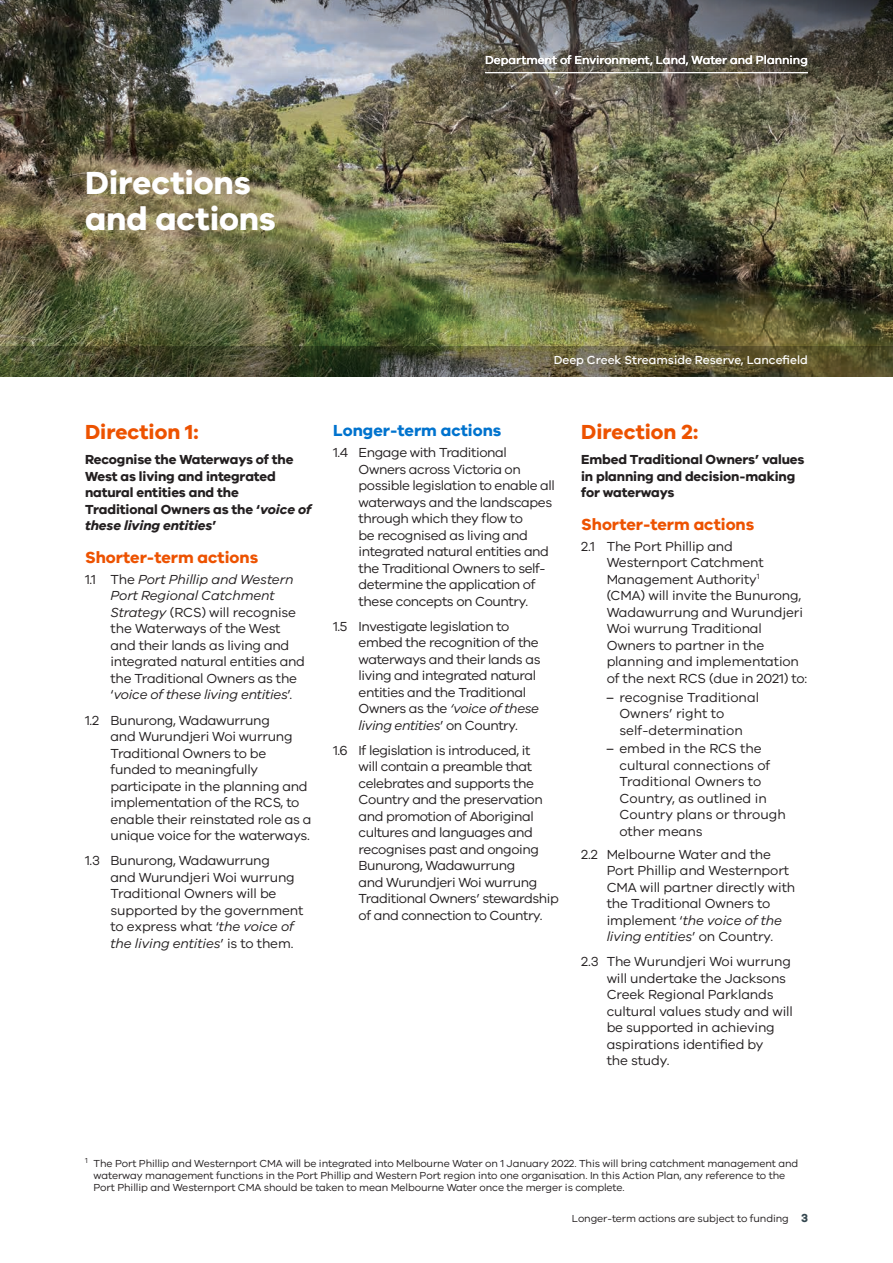
<style>
.page{position:relative;width:893px;height:1263px;background:#fff}
.page>*{position:absolute;margin:0;border:0;box-sizing:border-box;transform-origin:0 0}
.Heading_A{font:700 33px/36px "VIC";letter-spacing:-.005em;color:#fff}
.Heading_B{font:700 21px "VIC";color:#ed5200}
.Heading_C{font:700 16.5px "VIC";color:#ed5200}
.Heading_C-2{font:700 16.5px "VIC";color:#0073ce}
.Body_copy{font:13.5px/16.5px "VIC";letter-spacing:-.025em;color:#231f20}
.Body_copy-2{font:700 13.5px/16.5px "VIC";letter-spacing:-.01em;color:#231f20}
.Body_bullet_L2{font:13.5px/16.5px "VIC";color:#231f20}
.t1{font:500 12px "VIC";color:#fff}
.t2{font:700 12px "VIC";color:#35474f}
.Body_copy-3{font:10.5px/12px "VIC";letter-spacing:-.01em;color:#231f20}
.s1{font-style:italic}
.s2{font-family:"Calibri"}
</style>
<div class="page">
<img style="left:0;top:183px;width:893px;height:163px">
<img style="left:0;top:0;width:893px;height:183px">
<svg style="left:0;top:346px;width:893px;height:30px;background:#4f4f32"></svg>
<hr style="left:485px;top:72px;width:323px;height:1px;background:#fff">
<p class="Heading_A" style="left:85px;top:163px;width:192px">Directions and actions</p>
<p class="t1" style="left:485px;top:53px;width:324px">Department of Environment, Land, Water and Planning</p>
<p class="t1" style="left:554px;top:353px;width:256px">Deep Creek Streamside Reserve, Lancefield</p>
<h1 class="Heading_B" style="left:85px;top:419px;width:115px">Direction 1:</h1>
<p class="Body_copy-2" style="left:85px;top:451px;width:228px">Recognise the Waterways of the<br>West as living and integrated natural entities and the<br>Traditional Owners as the ‘<span class="s1">voice of these living entities</span>’</p>
<h2 class="Heading_C" style="left:85px;top:547px;width:175px">Shorter-term actions</h2>
<p class="Body_copy" style="left:111px;top:571px;width:196px;text-indent:-26px">1.1 The <span class="s1">Port Phillip and Western<br>Port Regional Catchment<br>Strategy</span> (RCS) will recognise the Waterways of the West and their lands as living and integrated natural entities and the Traditional Owners as the ‘<span class="s1">voice of these living entities</span>’.</p>
<p class="Body_copy" style="left:111px;top:711px;width:203px;text-indent:-26px">1.2 Bunurong, Wadawurrung<br>and Wurundjeri Woi wurrung<br>Traditional Owners to be funded to meaningfully participate in the planning and implementation of the RCS, to enable their reinstated role as a unique voice for the waterways.</p>
<p class="Body_copy" style="left:111px;top:852px;width:194px;text-indent:-26px">1.3 Bunurong, Wadawurrung<br>and Wurundjeri Woi wurrung<br>Traditional Owners will be supported by the government to express what ‘<span class="s1">the voice of the living entities</span>’ is to them.</p>
<h2 class="Heading_C-2" style="left:333px;top:420px;width:170px">Longer-term actions</h2>
<p class="Body_copy" style="left:359px;top:444px;width:198px;text-indent:-26px">1.4 Engage with Traditional<br>Owners across Victoria on possible legislation to enable all waterways and the landscapes through which they flow to<br>be recognised as living and integrated natural entities and the Traditional Owners to self&shy;determine the application of these concepts on Country.</p>
<p class="Body_copy" style="left:359px;top:617px;width:183px;text-indent:-26px">1.5 Investigate legislation to embed the recognition of the waterways and their lands as living and integrated natural entities and the Traditional<br>Owners as the <span class="s1">‘voice of these living entities</span>’ on Country.</p>
<p class="Body_copy" style="left:359px;top:741px;width:202px;text-indent:-26px">1.6 If legislation is introduced, it<br>will contain a preamble that celebrates and supports the<br>Country and the preservation and promotion of Aboriginal cultures and languages and recognises past and ongoing<br>Bunurong, Wadawurrung<br>and Wurundjeri Woi wurrung<br>Traditional Owners’ stewardship of and connection to Country.</p>
<h1 class="Heading_B" style="left:581px;top:419px;width:119px">Direction 2:</h1>
<p class="Body_copy-2" style="left:581px;top:451px;width:225px">Embed Traditional Owners’ values in planning and decision-making for waterways</p>
<h2 class="Heading_C" style="left:581px;top:514px;width:175px">Shorter-term actions</h2>
<p class="Body_copy" style="left:607px;top:538px;width:202px;text-indent:-26px">2.1 The Port Phillip and<br>Westernport Catchment<br>Management Authority<sup>1<br></sup>(CMA) will invite the Bunurong,<br>Wadawurrung and Wurundjeri<br>Woi wurrung Traditional<br>Owners to partner in the planning and implementation of the next RCS (due in 2021) to:</p>
<p class="Body_bullet_L2" style="left:619px;top:688px;width:141px;text-indent:-13px"><span class="s2">–</span> recognise Traditional<br>Owners’ right to self-determination</p>
<p class="Body_bullet_L2" style="left:619px;top:740px;width:168px;text-indent:-13px"><span class="s2">–</span> embed in the RCS the cultural connections of<br>Traditional Owners to<br>Country, as outlined in<br>Country plans or through other means</p>
<p class="Body_copy" style="left:607px;top:845px;width:190px;text-indent:-26px">2.2 Melbourne Water and the<br>Port Phillip and Westernport<br>CMA will partner directly with the Traditional Owners to implement ‘<span class="s1">the voice of the living entities</span>’ on Country.</p>
<p class="Body_copy" style="left:607px;top:953px;width:188px;text-indent:-26px">2.3 The Wurundjeri Woi wurrung will undertake the Jacksons<br>Creek Regional Parklands cultural values study and will be supported in achieving aspirations identified by<br>the study.</p>
<p class="Body_copy-3" style="left:94px;top:1157px;width:706px;text-indent:-9px"><sup>1</sup> The Port Phillip and Westernport CMA will be integrated into Melbourne Water on 1 January 2022. This will bring catchment management and waterway management functions in the Port Phillip and Western Port region into one organisation. In this Action Plan, any reference to the<br>Port Phillip and Westernport CMA should be taken to mean Melbourne Water once the merger is complete.</p>
<p class="Body_copy-3" style="left:572px;top:1212px;width:218px">Longer-term actions are subject to funding</p>
<p class="t2" style="left:801px;top:1211px;width:8px">3</p>
</div>
